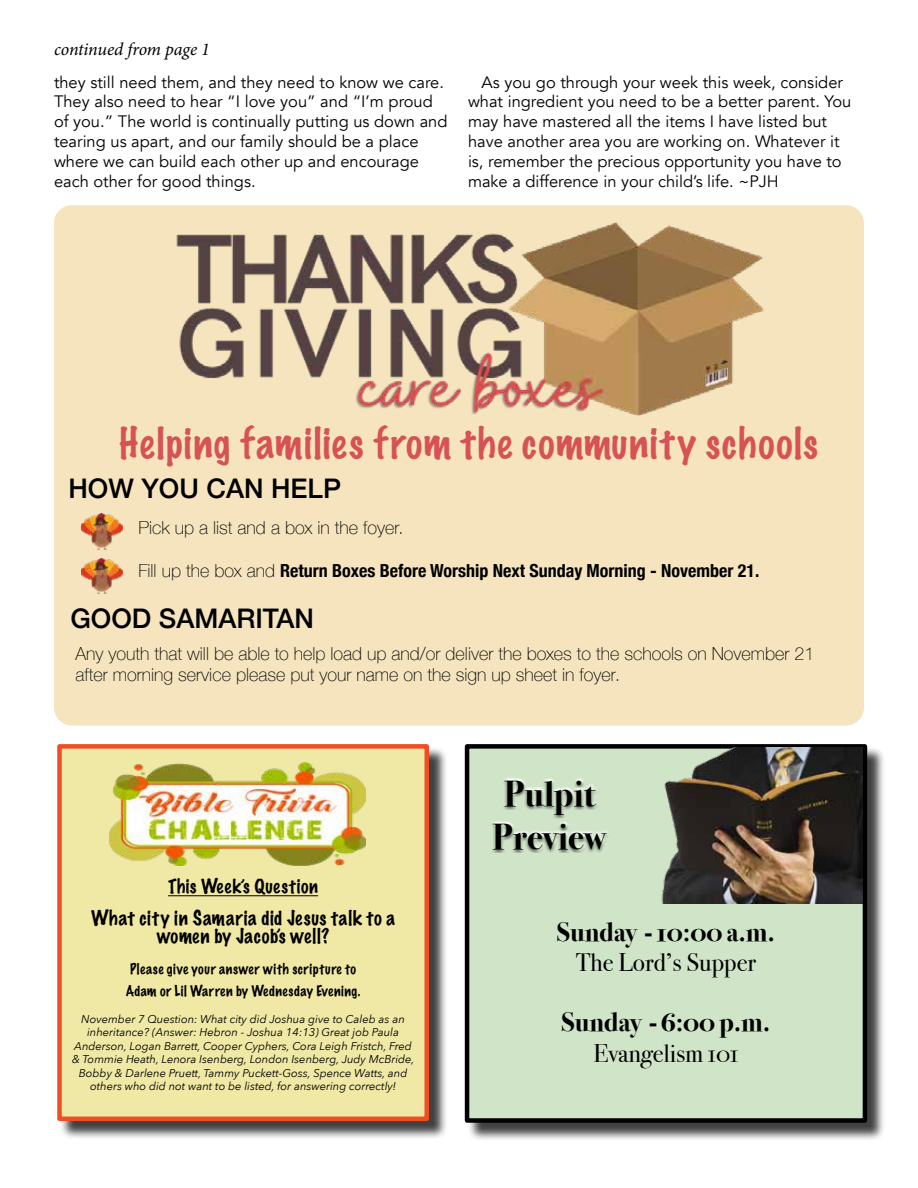
<style>
.page{position:relative;width:918px;height:1188px;background:#fff}
.page>*{position:absolute;margin:0;border:0;box-sizing:border-box;transform-origin:0 0}
.t1{font:100 39px "Marker Felt";letter-spacing:.04em;color:#d65255}
.t2{font:700 36px/43.2px "Bodoni Svty Two OSITCTT";color:#000;text-align:center}
.t3{font:700 27px "Bodoni Svty Two OSITCTT";color:#000}
.t4{font:500 27px "Helvetica Neue";color:#000}
.t5{font:25.5px "Bodoni Svty Two OSITCTT";color:#000}
.t6{font:100 18.75px/18px "Marker Felt";letter-spacing:.04em;color:#000;text-align:center}
.t7{font:100 18px/21.6px "Helvetica Neue";color:#000}
.t8{font:700 condensed 18px "Helvetica Neue";color:#000}
.t9{font:100 18px "Marker Felt";letter-spacing:.035em;color:#000}
.t10{font:italic 18px "Minion Pro";letter-spacing:-.01em;color:#000}
.t11{font:16.5px/19.8px "Avenir";color:#000}
.t12{font:100 13.5px/21.6px "Marker Felt";letter-spacing:.04em;color:#000;text-align:center}
.t13{font:italic 11.25px/13.5px "Avenir Next";color:#000;text-align:center}
.s1{font-weight:100;font-stretch:normal}
</style>
<div class="page">
<div style="left:467px;top:746px;width:419px;height:396px;background:#000;opacity:.75"></div>
<div style="left:467px;top:746px;width:398px;height:374px;background:#d0e4c8"></div>
<div style="left:465px;top:744px;width:402px;height:379px;border:4px solid #000"></div>
<div style="left:489px;top:778px;width:121px;height:72px;background:#fff;opacity:.75"></div>
<div style="left:489px;top:781px;width:121px;height:72px;background:#000;opacity:.75"></div>
<img style="left:627px;top:747px;width:236px;height:157px">
<div style="left:59px;top:746px;width:389px;height:393px;background:#000;opacity:.75"></div>
<div style="left:59px;top:746px;width:368px;height:373px;background:#f0e8a5"></div>
<hr style="left:168px;top:896px;width:150px;height:1px;background:#000">
<div style="left:57px;top:744px;width:372px;height:377px;border:4px solid #f04d24"></div>
<img style="left:109px;top:763px;width:257px;height:103px">
<div style="left:54px;top:205px;width:810px;height:521px;background:#f5e4be;border-radius:18px"></div>
<img style="left:157px;top:205px;width:624px;height:211px">
<img style="left:81px;top:514px;width:41px;height:35px">
<img style="left:81px;top:558px;width:41px;height:36px">
<p class="t10" style="left:54px;top:37px;width:157px">continued from page 1</p>
<p class="t11" style="left:54px;top:72px;width:395px">they still need them, and they need to know we care.<br>They also need to hear “I love you” and “I’m proud of you.” The world is continually putting us down and tearing us apart, and our family should be a place where we can build each other up and encourage each other for good things.</p>
<p class="t11" style="left:468px;top:72px;width:385px;text-indent:13px">As you go through your week this week, consider what ingredient you need to be a better parent. You may have mastered all the items I have listed but have another area you are working on. Whatever it is, remember the precious opportunity you have to make a difference in your child’s life. ~PJH</p>
<h1 class="t1" style="left:119px;top:412px;width:701px">Helping families from the community schools</h1>
<h3 class="t4" style="left:68px;top:467px;width:274px">HOW YOU CAN HELP</h3>
<p class="t7" style="left:138px;top:516px;width:267px">Pick up a list and a box in the foyer.</p>
<p class="t8" style="left:138px;top:556px;width:623px"><span class="s1">Fill up the box and</span> Return Boxes Before Worship Next Sunday Morning - November 21.</p>
<h3 class="t4" style="left:70px;top:596px;width:245px">GOOD SAMARITAN</h3>
<p class="t7" style="left:76px;top:642px;width:741px">Any youth that will be able to help load up and/or deliver the boxes to the schools on November 21 after morning service please put your name on the sign up sheet in foyer.</p>
<p class="t9" style="left:168px;top:872px;width:152px">This Week’s Question</p>
<p class="t6" style="left:91px;top:908px;width:306px">What city in Samaria did Jesus talk to a women by Jacob’s well?</p>
<p class="t12" style="left:126px;top:958px;width:236px">Please give your answer with scripture to<br>Adam or Lil Warren by Wednesday Evening.</p>
<p class="t13" style="left:72px;top:1012px;width:344px">November 7 Question: What city did Joshua give to Caleb as an inheritance? (Answer: Hebron - Joshua 14:13) Great job Paula Anderson, Logan Barrett, Cooper Cyphers, Cora Leigh Fristch, Fred &amp; Tommie Heath, Lenora Isenberg, London Isenberg, Judy McBride, Bobby &amp; Darlene Pruett, Tammy Puckett-Goss, Spence Watts, and others who did not want to be listed, for answering correctly!</p>
<h2 class="t2" style="left:492px;top:773px;width:115px">Pulpit<br>Preview</h2>
<h3 class="t3" style="left:557px;top:916px;width:220px">Sunday - 10:00 a.m.</h3>
<h3 class="t5" style="left:576px;top:948px;width:182px">The Lord’s Supper</h3>
<h3 class="t3" style="left:562px;top:1006px;width:210px">Sunday - 6:00 p.m.</h3>
<h3 class="t5" style="left:594px;top:1038px;width:146px">Evangelism 101</h3>
</div>
